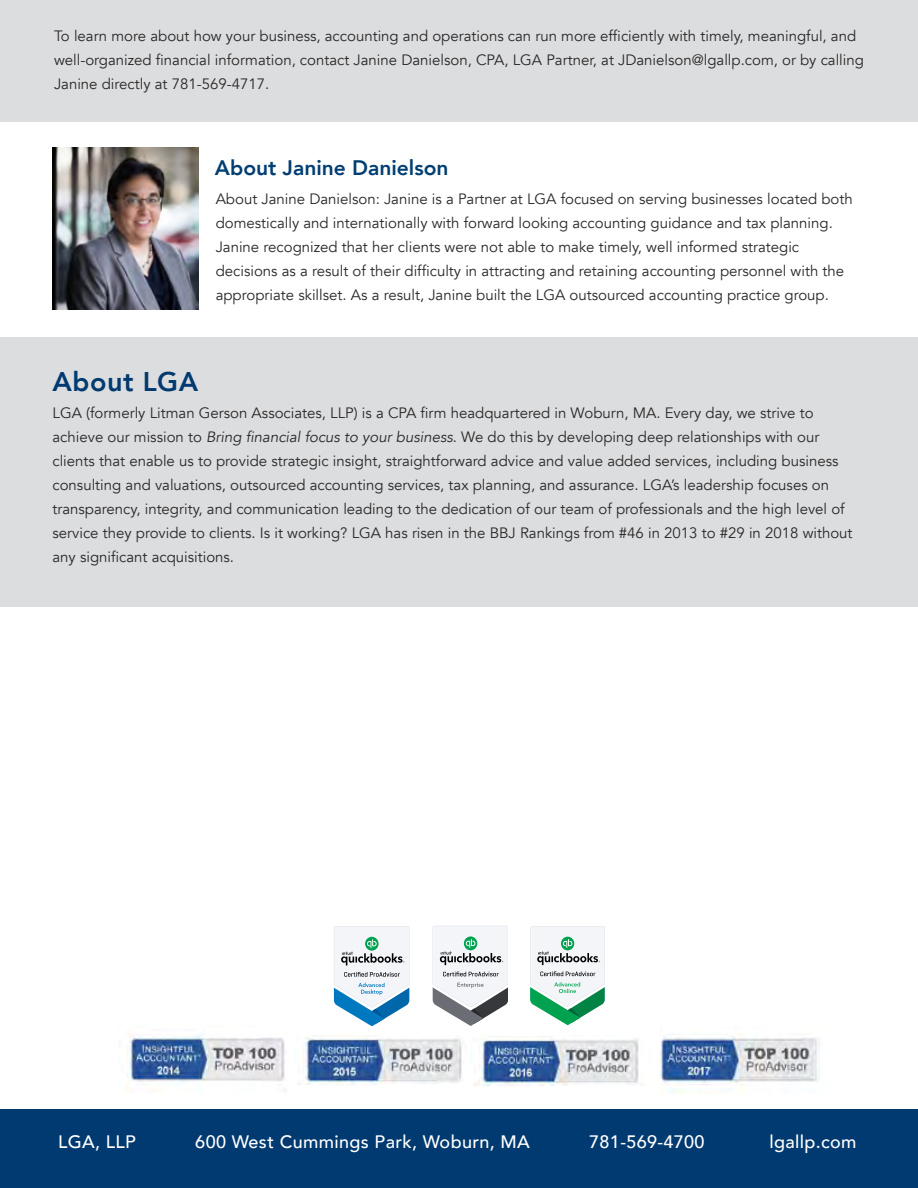
<style>
.page{position:relative;width:918px;height:1188px;background:#fff}
.page>*{position:absolute;margin:0;border:0;box-sizing:border-box;transform-origin:0 0}
.t1{font:800 27px "Avenir";letter-spacing:.02em;color:#003a70}
.t2{font:800 21px "Avenir";color:#013e72}
.t3{font:500 18px "Avenir";letter-spacing:.02em;color:#fff}
.t4{font:15px/24px "Avenir";color:#292829}
.s1{font-style:italic}
</style>
<div class="page">
<img style="left:52px;top:148px;width:147px;height:162px">
<div style="left:0;top:338px;width:918px;height:269px;background:#dcddde"></div>
<div style="left:0;top:1110px;width:918px;height:78px;background:#003a70"></div>
<div style="left:0;top:0;width:918px;height:122px;background:#dcddde"></div>
<img style="left:298px;top:1037px;width:164px;height:47px">
<img style="left:470px;top:1036px;width:169px;height:49px">
<img style="left:661px;top:1033px;width:159px;height:60px">
<svg style="left:334px;top:926px;width:75px;height:100px"></svg>
<svg style="left:433px;top:926px;width:75px;height:100px"></svg>
<svg style="left:530px;top:926px;width:75px;height:99px"></svg>
<img style="left:126px;top:1034px;width:161px;height:58px">
<p class="t4" style="left:54px;top:24px;width:812px">To learn more about how your business, accounting and operations can run more efficiently with timely, meaningful, and well-organized financial information, contact Janine Danielson, CPA, LGA Partner, at JDanielson@lgallp.com, or by calling<br>Janine directly at 781-569-4717.</p>
<h2 class="t2" style="left:215px;top:151px;width:235px">About Janine Danielson</h2>
<p class="t4" style="left:216px;top:187px;width:639px">About Janine Danielson: Janine is a Partner at LGA focused on serving businesses located both domestically and internationally with forward looking accounting guidance and tax planning.<br>Janine recognized that her clients were not able to make timely, well informed strategic decisions as a result of their difficulty in attracting and retaining accounting personnel with the appropriate skillset. As a result, Janine built the LGA outsourced accounting practice group.</p>
<h1 class="t1" style="left:52px;top:360px;width:147px">About LGA</h1>
<p class="t4" style="left:52px;top:401px;width:802px">LGA (formerly Litman Gerson Associates, LLP) is a CPA firm headquartered in Woburn, MA. Every day, we strive to achieve our mission to <span class="s1">Bring financial focus to your business</span>. We do this by developing deep relationships with our clients that enable us to provide strategic insight, straightforward advice and value added services, including business consulting and valuations, outsourced accounting services, tax planning, and assurance. LGA’s leadership focuses on transparency, integrity, and communication leading to the dedication of our team of professionals and the high level of service they provide to clients. Is it working? LGA has risen in the BBJ Rankings from #46 in 2013 to #29 in 2018 without any significant acquisitions.</p>
<p class="t3" style="left:58px;top:1126px;width:79px">LGA, LLP</p>
<p class="t3" style="left:195px;top:1126px;width:336px">600 West Cummings Park, Woburn, MA</p>
<p class="t3" style="left:589px;top:1126px;width:117px">781-569-4700</p>
<p class="t3" style="left:769px;top:1126px;width:89px">lgallp.com</p>
</div>
